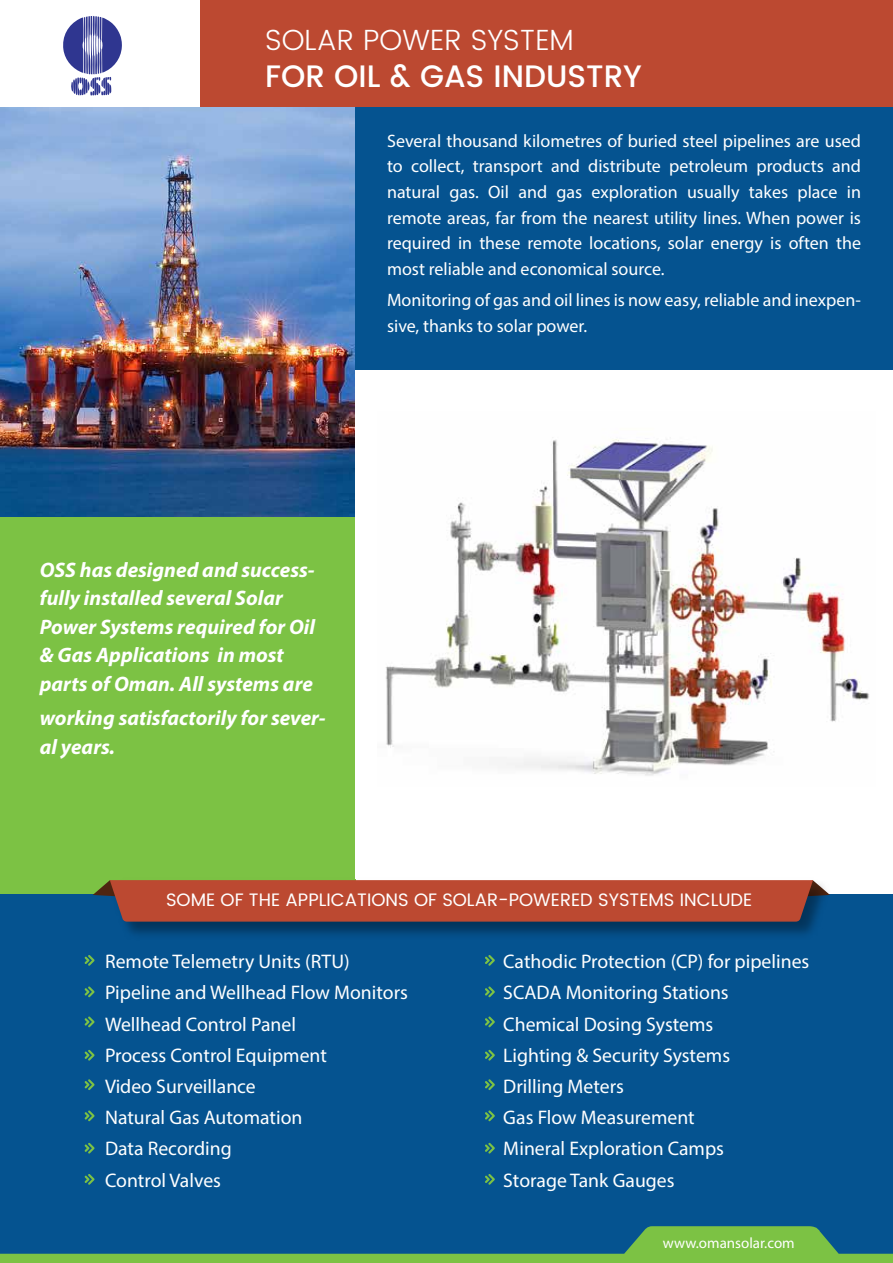
<style>
.page{position:relative;width:893px;height:1263px;background:#fff}
.page>*{position:absolute;margin:0;border:0;box-sizing:border-box;transform-origin:0 0}
.t1{font:500 31.05px "Poppins";color:#fff}
.t2{font:300 29.1px "Poppins";color:#fff}
.t3{font:italic 700 21px/28.5px "Myriad Pro";color:#fff}
.t4{font:19.65px/31.2px "Myriad Pro";color:#fff}
.t5{font:18px/25.5px "Myriad Pro";color:#fff;text-align:justify}
.t6{font:18px "Poppins";color:#fff}
.t7{font:15px "Myriad Pro";color:#fff}
</style>
<div class="page">
<img style="left:0;top:107px;width:356px;height:411px">
<div style="left:0;top:518px;width:356px;height:423px;background:#7cc244"></div>
<div style="left:0;top:894px;width:893px;height:369px;background:#055390"></div>
<svg style="left:0;top:1226px;width:893px;height:37px"></svg>
<div style="left:356px;top:0;width:537px;height:381px;background:#055390"></div>
<svg style="left:85px;top:955px;width:9px;height:11px"></svg>
<svg style="left:85px;top:986px;width:9px;height:11px"></svg>
<svg style="left:85px;top:1016px;width:9px;height:11px"></svg>
<svg style="left:85px;top:1050px;width:9px;height:10px"></svg>
<svg style="left:85px;top:1079px;width:9px;height:11px"></svg>
<svg style="left:85px;top:1110px;width:9px;height:11px"></svg>
<svg style="left:85px;top:1143px;width:9px;height:10px"></svg>
<svg style="left:85px;top:1174px;width:9px;height:11px"></svg>
<svg style="left:485px;top:955px;width:10px;height:11px"></svg>
<svg style="left:485px;top:986px;width:10px;height:11px"></svg>
<svg style="left:485px;top:1016px;width:10px;height:11px"></svg>
<svg style="left:485px;top:1050px;width:10px;height:10px"></svg>
<svg style="left:485px;top:1079px;width:10px;height:11px"></svg>
<svg style="left:485px;top:1110px;width:10px;height:11px"></svg>
<svg style="left:485px;top:1143px;width:10px;height:10px"></svg>
<svg style="left:485px;top:1174px;width:10px;height:11px"></svg>
<div style="left:190px;top:0;width:703px;height:107px;background:#bc4931"></div>
<div style="left:356px;top:370px;width:537px;height:509px;background:#fff"></div>
<img style="left:386px;top:438px;width:483px;height:338px">
<img style="left:125px;top:876px;width:690px;height:59px">
<svg style="left:93px;top:880px;width:737px;height:42px"></svg>
<div style="left:0;top:0;width:199px;height:107px;background:#fff"></div>
<svg style="left:63px;top:16px;width:59px;height:80px"></svg>
<h2 class="t2" style="left:265px;top:19px;width:310px">SOLAR POWER SYSTEM</h2>
<h1 class="t1" style="left:265px;top:53px;width:378px">FOR OIL &amp; GAS INDUSTRY</h1>
<p class="t5" style="left:387px;top:128px;width:476px">Several thousand kilometres of buried steel pipelines are used to collect, transport and distribute petroleum products and natural gas. Oil and gas exploration usually takes place in remote areas, far from the nearest utility lines. When power is required in these remote locations, solar energy is often the most reliable and economical source.</p>
<p class="t5" style="left:387px;top:287px;width:475px">Monitoring of gas and oil lines is now easy, reliable and inexpen&shy;sive, thanks to solar power.</p>
<p class="t3" style="left:40px;top:555px;width:277px">OSS has designed and success&shy;fully installed several Solar<br>Power Systems required for Oil &amp; Gas Applications in most parts of Oman. All systems are</p>
<p class="t3" style="left:40px;top:703px;width:287px">working satisfactorily for sever&shy;al years.</p>
<p class="t6" style="left:166px;top:886px;width:588px">SOME OF THE APPLICATIONS OF SOLAR-POWERED SYSTEMS INCLUDE</p>
<p class="t4" style="left:105px;top:946px;width:304px">Remote Telemetry Units (RTU)<br>Pipeline and Wellhead Flow Monitors<br>Wellhead Control Panel<br>Process Control Equipment<br>Video Surveillance<br>Natural Gas Automation<br>Data Recording<br>Control Valves</p>
<p class="t4" style="left:503px;top:946px;width:308px">Cathodic Protection (CP) for pipelines<br>SCADA Monitoring Stations<br>Chemical Dosing Systems<br>Lighting &amp; Security Systems<br>Drilling Meters<br>Gas Flow Measurement<br>Mineral Exploration Camps<br>Storage Tank Gauges</p>
<p class="t7" style="left:663px;top:1234px;width:133px">www.omansolar.com</p>
</div>
